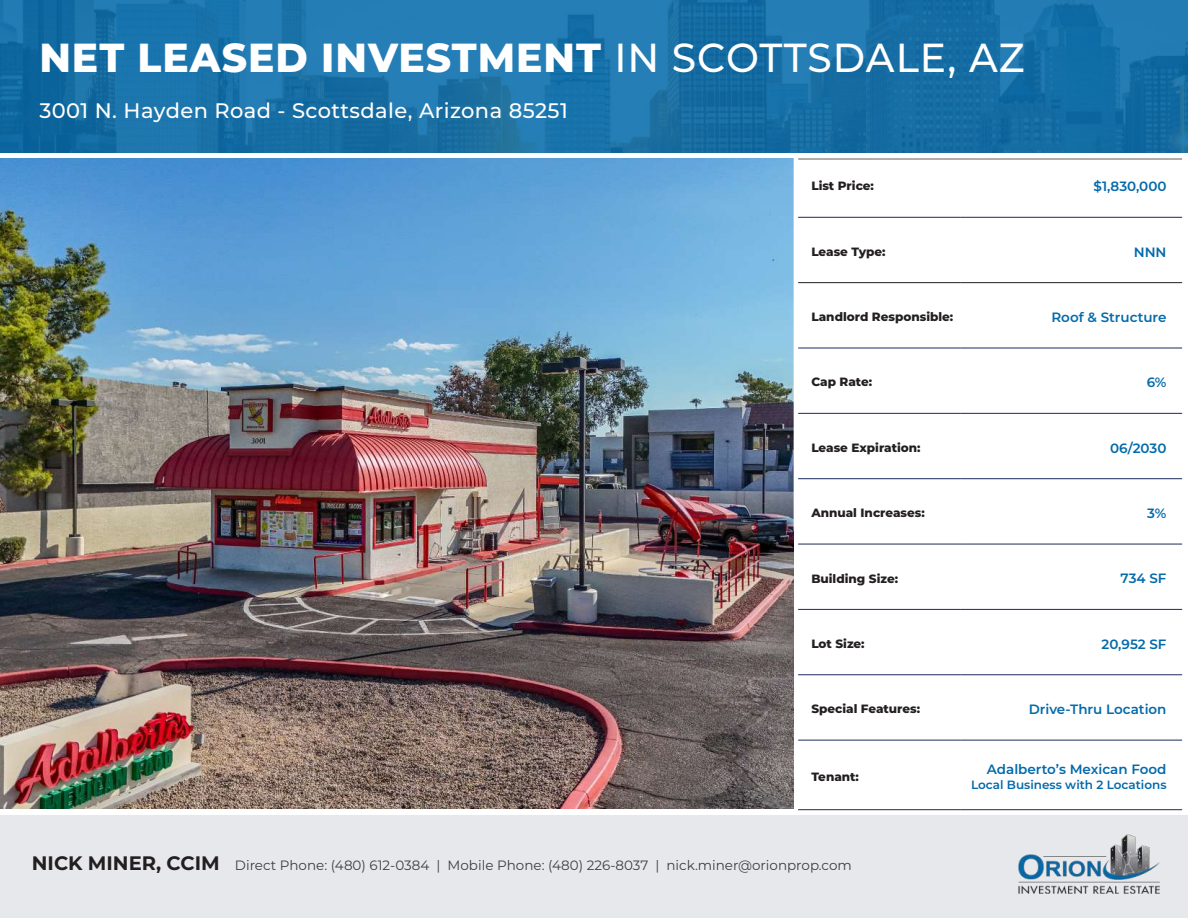
<style>
.page{position:relative;width:1188px;height:918px;background:#fff}
.page>*{position:absolute;margin:0;border:0;box-sizing:border-box;transform-origin:0 0}
.t1{font:800 40.5px "Montserrat";letter-spacing:.025em;color:#fff}
.t2{font:500 21px "Montserrat";letter-spacing:.02em;color:#fff}
.t3{font:600 13.5px "Montserrat";color:#036aab}
.t4{font:13.5px "Montserrat";color:#3e3e3f}
.t5{font:800 12px "Montserrat";color:#231f20}
.t6{font:600 12px "Montserrat";color:#036aab}
.s1{font-weight:500}
.s2{font-weight:700;font-size:19.5px;color:#231f20}
</style>
<div class="page">
<img style="left:0;top:159px;width:794px;height:649px">
<div style="left:0;top:815px;width:1188px;height:103px;background:#e7e8ec"></div>
<img style="left:0;top:0;width:1188px;height:153px">
<img style="left:1018px;top:835px;width:142px;height:58px">
<hr style="left:798px;top:348px;width:162px;height:1px;background:#1d2b5e">
<hr style="left:960px;top:348px;width:222px;height:1px;background:#1d2b5e">
<hr style="left:798px;top:413px;width:162px;height:1px;background:#1d2b5e">
<hr style="left:960px;top:413px;width:222px;height:1px;background:#1d2b5e">
<hr style="left:798px;top:478px;width:162px;height:1px;background:#1d2b5e">
<hr style="left:960px;top:478px;width:222px;height:1px;background:#1d2b5e">
<hr style="left:798px;top:544px;width:162px;height:1px;background:#1d2b5e">
<hr style="left:960px;top:544px;width:222px;height:1px;background:#1d2b5e">
<hr style="left:798px;top:609px;width:162px;height:1px;background:#1d2b5e">
<hr style="left:960px;top:609px;width:222px;height:1px;background:#1d2b5e">
<hr style="left:798px;top:674px;width:162px;height:1px;background:#1d2b5e">
<hr style="left:960px;top:674px;width:222px;height:1px;background:#1d2b5e">
<hr style="left:798px;top:740px;width:162px;height:1px;background:#1d2b5e">
<hr style="left:960px;top:740px;width:222px;height:1px;background:#1d2b5e">
<hr style="left:798px;top:809px;width:162px;height:1px;background:#1d2b5e">
<hr style="left:960px;top:809px;width:222px;height:1px;background:#1d2b5e">
<hr style="left:798px;top:217px;width:162px;height:1px;background:#1d2b5e">
<hr style="left:960px;top:217px;width:222px;height:1px;background:#1d2b5e">
<hr style="left:798px;top:282px;width:162px;height:1px;background:#231f20">
<hr style="left:960px;top:282px;width:222px;height:1px;background:#231f20">
<hr style="left:798px;top:159px;width:384px;height:1px;background:#231f20">
<h1 class="t1" style="left:39px;top:27px;width:987px">NET LEASED INVESTMENT <span class="s1">IN SCOTTSDALE, AZ</span></h1>
<h2 class="t2" style="left:39px;top:96px;width:530px">3001 N. Hayden Road - Scottsdale, Arizona 85251</h2>
<p class="t5" style="left:811px;top:177px;width:64px">List Price:</p>
<p class="t3" style="left:1094px;top:177px;width:74px">$1,830,000</p>
<p class="t5" style="left:811px;top:243px;width:76px">Lease Type:</p>
<p class="t3" style="left:1134px;top:242px;width:34px">NNN</p>
<p class="t5" style="left:811px;top:308px;width:143px">Landlord Responsible:</p>
<p class="t3" style="left:1051px;top:307px;width:117px">Roof &amp; Structure</p>
<p class="t5" style="left:811px;top:373px;width:62px">Cap Rate:</p>
<p class="t3" style="left:1147px;top:373px;width:21px">6%</p>
<p class="t5" style="left:811px;top:439px;width:111px">Lease Expiration:</p>
<p class="t3" style="left:1110px;top:438px;width:58px">06/2030</p>
<p class="t5" style="left:811px;top:504px;width:115px">Annual Increases:</p>
<p class="t3" style="left:1147px;top:504px;width:21px">3%</p>
<p class="t5" style="left:811px;top:569px;width:88px">Building Size:</p>
<p class="t3" style="left:1121px;top:569px;width:47px">734 SF</p>
<p class="t5" style="left:811px;top:635px;width:55px">Lot Size:</p>
<p class="t3" style="left:1102px;top:634px;width:66px">20,952 SF</p>
<p class="t5" style="left:811px;top:700px;width:110px">Special Features:</p>
<p class="t3" style="left:1029px;top:700px;width:139px">Drive-Thru Location</p>
<p class="t5" style="left:811px;top:768px;width:49px">Tenant:</p>
<p class="t4" style="left:32px;top:856px;width:822px"><span class="s2">NICK MINER, CCIM</span> Direct Phone: (480) 612-0384 | Mobile Phone: (480) 226-8037 | nick.miner@orionprop.com</p>
<p class="t3" style="left:987px;top:760px;width:181px">Adalberto’s Mexican Food</p>
<p class="t6" style="left:971px;top:776px;width:197px">Local Business with 2 Locations</p>
</div>
